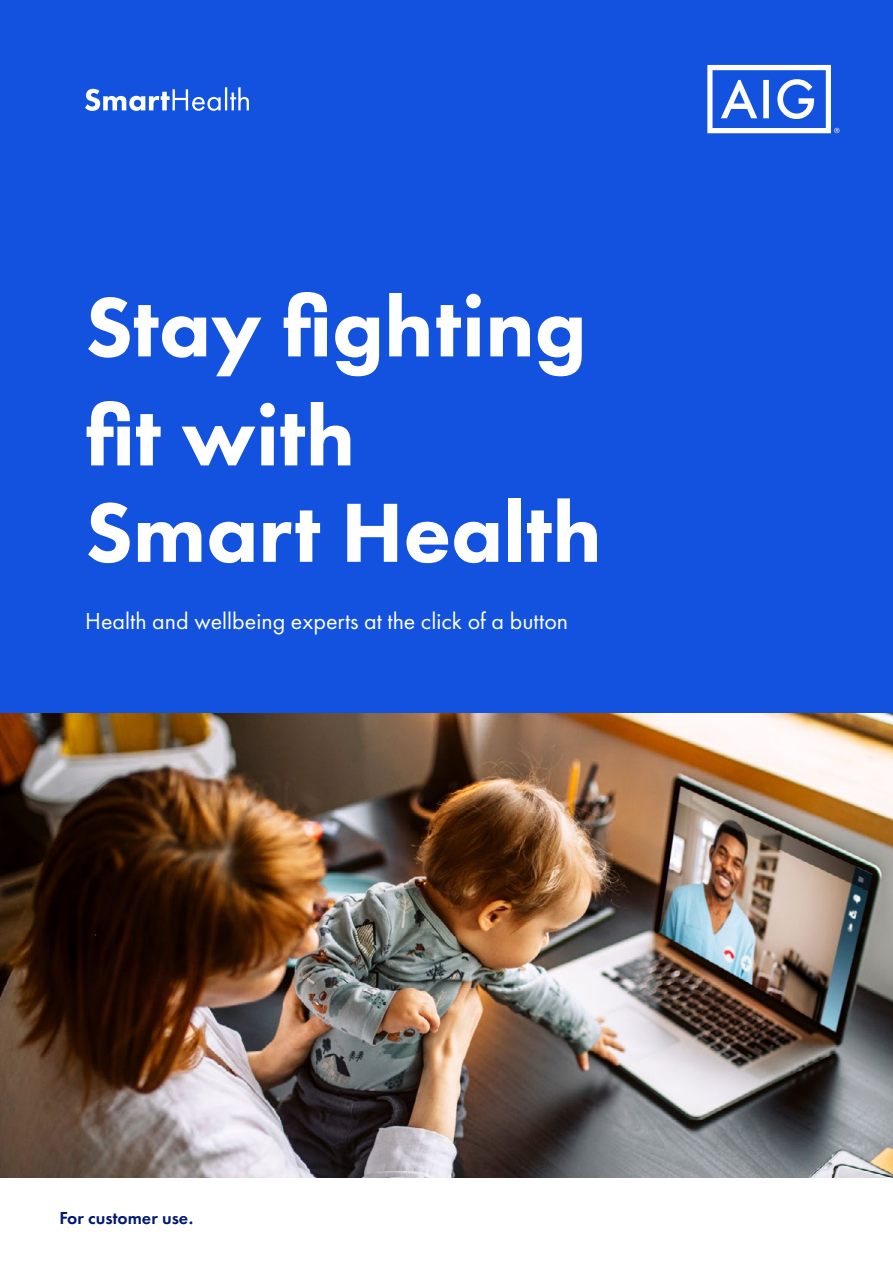
<style>
.page{position:relative;width:893px;height:1263px;background:#fff}
.page>*{position:absolute;margin:0;border:0;box-sizing:border-box;transform-origin:0 0}
.t1{font:800 87px/109.1px "Futura PT";color:#fff}
.t2{font:24px "Futura PT";color:#fff}
.t3{font:600 18px "Futura PT";color:#001871}
</style>
<div class="page">
<img style="left:0;top:712px;width:893px;height:466px">
<div style="left:0;top:0;width:893px;height:712px;background:#1352de"></div>
<svg style="left:707px;top:65px;width:132px;height:68px"></svg>
<svg style="left:85px;top:87px;width:164px;height:24px"></svg>
<h1 class="t1" style="left:85px;top:271px;width:503px">Stay fighting fit with</h1>
<h1 class="t1" style="left:85px;top:477px;width:518px">Smart Health</h1>
<p class="t2" style="left:85px;top:607px;width:485px">Health and wellbeing experts at the click of a button</p>
<p class="t3" style="left:60px;top:1206px;width:135px">For customer use.</p>
</div>
